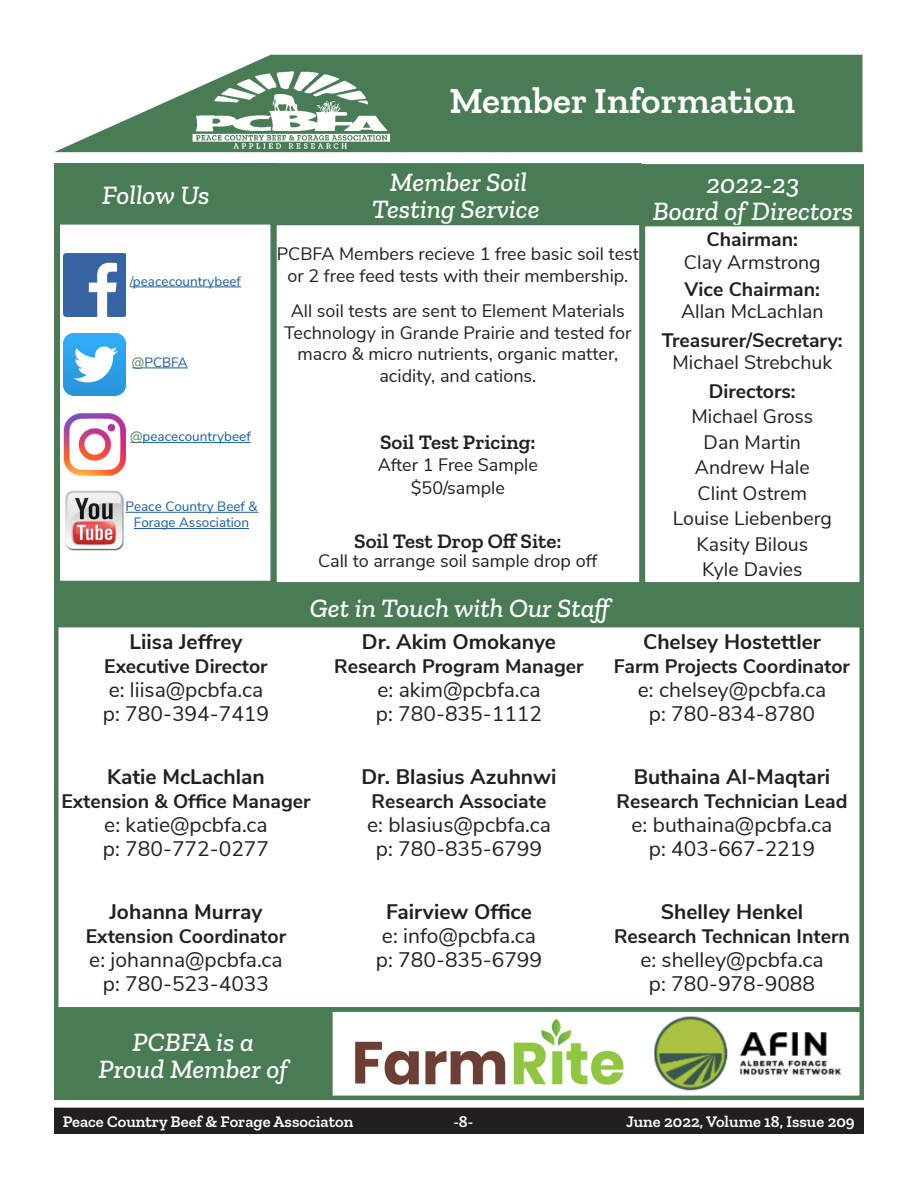
<style>
.page{position:relative;width:918px;height:1188px;background:#fff}
.page>*{position:absolute;margin:0;border:0;box-sizing:border-box;transform-origin:0 0}
.t1{font:600 37.5px "Zilla Slab";color:#fff}
.t2{font:italic 500 27px "Zilla Slab";color:#fff}
.t3{font:21px "Nunito Sans";color:#231f20}
.t4{font:700 21px "Nunito Sans";color:#231f20}
.t5{font:600 21px "Zilla Slab";color:#231f20}
.t6{font:700 19.5px "Nunito Sans";color:#231f20}
.t7{font:19.5px "Nunito Sans";color:#231f20}
.t8{font:18px/21.6px "Nunito Sans";color:#231f20;text-align:center}
.t9{font:600 16.5px "Zilla Slab";color:#fff}
.t10{font:13.5px/16.2px "Nunito Sans";color:#175d9e;text-align:center}
.s1{color:#497b55}
</style>
<div class="page">
<div style="left:55px;top:1108px;width:808px;height:25px;background:#231f20"></div>
<div style="left:54px;top:1108px;width:810px;height:26px;border:2px solid #231f20"></div>
<svg style="left:54px;top:55px;width:809px;height:97px;fill:#497b55"></svg>
<img style="left:184px;top:66px;width:216px;height:86px">
<div style="left:641px;top:164px;width:223px;height:423px;border:4px solid #497b55"></div>
<div style="left:643px;top:166px;width:220px;height:60px;background:#497b55"></div>
<div style="left:642px;top:165px;width:222px;height:61px;border:2px solid #497b55"></div>
<div style="left:54px;top:1007px;width:810px;height:93px;border:4px solid #497b55"></div>
<div style="left:55px;top:1010px;width:277px;height:87px;background:#497b55"></div>
<div style="left:54px;top:1009px;width:279px;height:89px;border:2px solid #497b55"></div>
<img style="left:355px;top:1018px;width:269px;height:67px">
<img style="left:655px;top:1016px;width:186px;height:74px">
<div style="left:54px;top:163px;width:222px;height:424px;border:6px solid #497b55"></div>
<img style="left:63px;top:253px;width:63px;height:63px">
<img style="left:63px;top:333px;width:63px;height:63px">
<img style="left:63px;top:413px;width:63px;height:62px">
<img style="left:65px;top:490px;width:61px;height:61px">
<hr style="left:133px;top:287px;width:108px;height:1px;background:#175d9e">
<svg style="left:132px;top:368px;width:12px;height:1px"></svg>
<hr style="left:144px;top:368px;width:44px;height:1px;background:#175d9e">
<svg style="left:130px;top:442px;width:13px;height:1px"></svg>
<hr style="left:143px;top:442px;width:108px;height:1px;background:#175d9e">
<hr style="left:126px;top:512px;width:132px;height:1px;background:#175d9e">
<hr style="left:134px;top:528px;width:115px;height:1px;background:#175d9e">
<div style="left:55px;top:164px;width:221px;height:60px;background:#497b55"></div>
<div style="left:54px;top:163px;width:222px;height:62px;border:2px solid #497b55"></div>
<div style="left:272px;top:165px;width:372px;height:422px;border:4px solid #497b55"></div>
<div style="left:271px;top:164px;width:370px;height:60px;background:#497b55"></div>
<div style="left:270px;top:163px;width:372px;height:62px;border:2px solid #497b55"></div>
<div style="left:54px;top:582px;width:810px;height:430px;border:4px solid #497b55"></div>
<div style="left:57px;top:585px;width:806px;height:42px;background:#497b55"></div>
<div style="left:56px;top:584px;width:808px;height:43px;border:2px solid #497b55"></div>
<p class="t1" style="left:449px;top:80px;width:347px">Member Information</p>
<p class="t2" style="left:102px;top:180px;width:109px">Follow Us</p>
<p class="t10" style="left:130px;top:272px;width:113px"><span class="s1">/</span>peacecountrybeef</p>
<p class="t10" style="left:132px;top:353px;width:57px"><span class="s1">@</span>PCBFA</p>
<p class="t10" style="left:130px;top:428px;width:122px"><span class="s1">@</span>peacecountrybeef</p>
<p class="t10" style="left:126px;top:498px;width:133px">Peace Country Beef &amp;<br>Forage Association</p>
<p class="t4" style="left:130px;top:626px;width:114px">Liisa Jeffrey</p>
<p class="t6" style="left:104px;top:652px;width:165px">Executive Director</p>
<p class="t3" style="left:109px;top:674px;width:156px">e: liisa@pcbfa.ca</p>
<p class="t3" style="left:103px;top:698px;width:168px">p: 780-394-7419</p>
<p class="t2" style="left:390px;top:167px;width:139px">Member Soil</p>
<p class="t2" style="left:372px;top:194px;width:169px">Testing Service</p>
<p class="t8" style="left:277px;top:242px;width:364px">PCBFA Members recieve 1 free basic soil test or 2 free feed tests with their membership.</p>
<p class="t8" style="left:284px;top:299px;width:349px">All soil tests are sent to Element Materials Technology in Grande Prairie and tested for macro &amp; micro nutrients, organic matter, acidity, and cations.</p>
<p class="t5" style="left:380px;top:430px;width:157px">Soil Test Pricing:</p>
<p class="t8" style="left:378px;top:453px;width:162px">After 1 Free Sample</p>
<p class="t8" style="left:411px;top:475px;width:96px">$50/sample</p>
<p class="t5" style="left:354px;top:529px;width:209px">Soil Test Drop Off Site:</p>
<p class="t8" style="left:318px;top:549px;width:281px">Call to arrange soil sample drop off</p>
<p class="t2" style="left:310px;top:593px;width:308px">Get in Touch with Our Staff</p>
<p class="t2" style="left:706px;top:169px;width:95px">2022-23</p>
<p class="t2" style="left:653px;top:196px;width:202px">Board of Directors</p>
<p class="t6" style="left:707px;top:225px;width:93px">Chairman:</p>
<p class="t7" style="left:684px;top:248px;width:138px">Clay Armstrong</p>
<p class="t6" style="left:685px;top:275px;width:137px">Vice Chairman:</p>
<p class="t7" style="left:681px;top:297px;width:144px">Allan McLachlan</p>
<p class="t6" style="left:662px;top:326px;width:182px">Treasurer/Secretary:</p>
<p class="t7" style="left:673px;top:348px;width:161px">Michael Strebchuk</p>
<p class="t6" style="left:709px;top:377px;width:88px">Directors:</p>
<p class="t7" style="left:691px;top:402px;width:123px">Michael Gross</p>
<p class="t7" style="left:704px;top:428px;width:99px">Dan Martin</p>
<p class="t7" style="left:695px;top:453px;width:116px">Andrew Hale</p>
<p class="t7" style="left:698px;top:479px;width:111px">Clint Ostrem</p>
<p class="t7" style="left:673px;top:504px;width:161px">Louise Liebenberg</p>
<p class="t7" style="left:697px;top:530px;width:113px">Kasity Bilous</p>
<p class="t7" style="left:702px;top:555px;width:102px">Kyle Davies</p>
<p class="t4" style="left:362px;top:626px;width:196px">Dr. Akim Omokanye</p>
<p class="t6" style="left:334px;top:652px;width:251px">Research Program Manager</p>
<p class="t3" style="left:377px;top:674px;width:165px">e: akim@pcbfa.ca</p>
<p class="t3" style="left:376px;top:698px;width:168px">p: 780-835-1112</p>
<p class="t4" style="left:643px;top:626px;width:179px">Chelsey Hostettler</p>
<p class="t6" style="left:614px;top:652px;width:238px">Farm Projects Coordinator</p>
<p class="t3" style="left:638px;top:674px;width:190px">e: chelsey@pcbfa.ca</p>
<p class="t3" style="left:649px;top:698px;width:168px">p: 780-834-8780</p>
<p class="t4" style="left:107px;top:761px;width:159px">Katie McLachlan</p>
<p class="t6" style="left:61px;top:787px;width:251px">Extension &amp; Office Manager</p>
<p class="t3" style="left:104px;top:809px;width:165px">e: katie@pcbfa.ca</p>
<p class="t3" style="left:103px;top:833px;width:168px">p: 780-772-0277</p>
<p class="t4" style="left:109px;top:896px;width:155px">Johanna Murray</p>
<p class="t6" style="left:86px;top:922px;width:202px">Extension Coordinator</p>
<p class="t3" style="left:89px;top:944px;width:195px">e: johanna@pcbfa.ca</p>
<p class="t3" style="left:103px;top:968px;width:168px">p: 780-523-4033</p>
<p class="t2" style="left:133px;top:1027px;width:123px">PCBFA is a</p>
<p class="t2" style="left:99px;top:1054px;width:191px">Proud Member of</p>
<p class="t4" style="left:361px;top:761px;width:197px">Dr. Blasius Azuhnwi</p>
<p class="t6" style="left:372px;top:787px;width:176px">Research Associate</p>
<p class="t3" style="left:367px;top:809px;width:185px">e: blasius@pcbfa.ca</p>
<p class="t3" style="left:376px;top:833px;width:168px">p: 780-835-6799</p>
<p class="t4" style="left:386px;top:896px;width:147px">Fairview Office</p>
<p class="t3" style="left:382px;top:920px;width:156px">e: info@pcbfa.ca</p>
<p class="t3" style="left:376px;top:944px;width:168px">p: 780-835-6799</p>
<p class="t4" style="left:634px;top:761px;width:198px">Buthaina Al-Maqtari</p>
<p class="t6" style="left:617px;top:787px;width:232px">Research Technician Lead</p>
<p class="t3" style="left:632px;top:809px;width:202px">e: buthaina@pcbfa.ca</p>
<p class="t3" style="left:649px;top:833px;width:168px">p: 403-667-2219</p>
<p class="t4" style="left:661px;top:896px;width:144px">Shelley Henkel</p>
<p class="t6" style="left:614px;top:922px;width:237px">Research Technican Intern</p>
<p class="t3" style="left:640px;top:944px;width:185px">e: shelley@pcbfa.ca</p>
<p class="t3" style="left:649px;top:968px;width:168px">p: 780-978-9088</p>
<p class="t9" style="left:63px;top:1112px;width:292px">Peace Country Beef &amp; Forage Associaton</p>
<p class="t9" style="left:453px;top:1112px;width:21px">-8-</p>
<p class="t9" style="left:626px;top:1112px;width:230px">June 2022, Volume 18, Issue 209</p>
</div>
